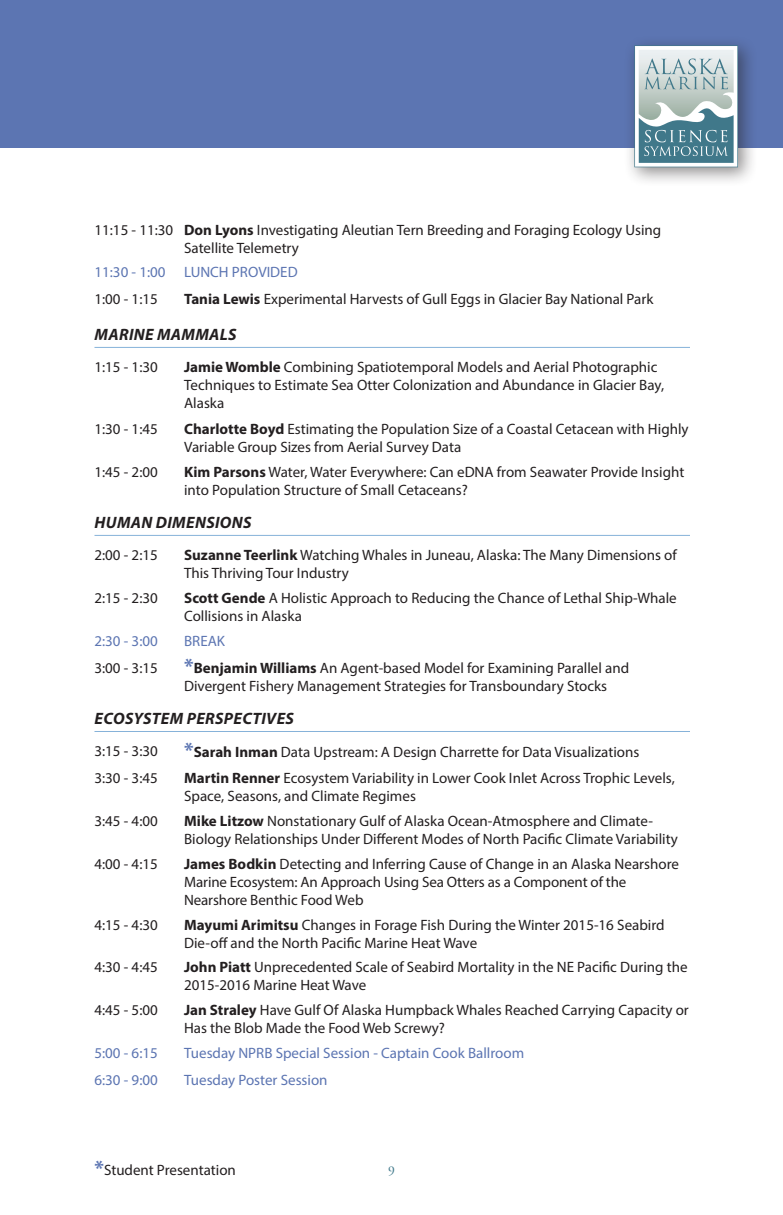
<style>
.page{position:relative;width:783px;height:1215px;background:#fff}
.page>*{position:absolute;margin:0;border:0;box-sizing:border-box;transform-origin:0 0}
.t1{font:italic 700 16.5px "Myriad Pro";letter-spacing:.02em;color:#231f20}
.t2{font:15px/18px "Myriad Pro";color:#231f20}
.t3{font:15px "Myriad Pro";color:#5c75b2}
.t4{font:13.5px "Adobe Garamond Pro";color:#40798b}
.s1{font-weight:700}
.s2{font-weight:700;font-size:21px;color:#5c75b2}
</style>
<div class="page">
<div style="left:0;top:0;width:783px;height:148px;background:#5c75b2"></div>
<div style="left:624px;top:35px;width:134px;height:153px;background:#231f20;opacity:.5"></div>
<svg style="left:634px;top:45px;width:104px;height:122px;background:#a6bdc3"></svg>
<hr style="left:94px;top:347px;width:596px;height:1px;background:#86b2d9">
<hr style="left:94px;top:535px;width:596px;height:1px;background:#86b2d9">
<hr style="left:94px;top:731px;width:596px;height:1px;background:#86b2d9">
<p class="t2" style="left:184px;top:220px;width:479px;text-indent:-90px">11:15 - 11:30 <span class="s1">Don Lyons</span> Investigating Aleutian Tern Breeding and Foraging Ecology Using<br>Satellite Telemetry</p>
<p class="t3" style="left:94px;top:263px;width:205px">11:30 - 1:00 LUNCH PROVIDED</p>
<p class="t2" style="left:94px;top:290px;width:65px">1:00 - 1:15</p>
<p class="t2" style="left:184px;top:290px;width:471px"><span class="s1">Tania Lewis</span> Experimental Harvests of Gull Eggs in Glacier Bay National Park</p>
<p class="t1" style="left:95px;top:324px;width:143px">MARINE MAMMALS</p>
<p class="t2" style="left:94px;top:358px;width:65px">1:15 - 1:30</p>
<p class="t2" style="left:184px;top:358px;width:482px"><span class="s1">Jamie Womble</span> Combining Spatiotemporal Models and Aerial Photographic<br>Techniques to Estimate Sea Otter Colonization and Abundance in Glacier Bay,<br>Alaska</p>
<p class="t2" style="left:94px;top:420px;width:65px">1:30 - 1:45</p>
<p class="t2" style="left:184px;top:420px;width:506px"><span class="s1">Charlotte Boyd</span> Estimating the Population Size of a Coastal Cetacean with Highly<br>Variable Group Sizes from Aerial Survey Data</p>
<p class="t2" style="left:94px;top:463px;width:65px">1:45 - 2:00</p>
<p class="t2" style="left:184px;top:463px;width:502px"><span class="s1">Kim Parsons</span> Water, Water Everywhere: Can eDNA from Seawater Provide Insight into Population Structure of Small Cetaceans?</p>
<p class="t1" style="left:95px;top:512px;width:158px">HUMAN DIMENSIONS</p>
<p class="t2" style="left:94px;top:546px;width:65px">2:00 - 2:15</p>
<p class="t2" style="left:184px;top:546px;width:494px"><span class="s1">Suzanne Teerlink</span> Watching Whales in Juneau, Alaska: The Many Dimensions of<br>This Thriving Tour Industry</p>
<p class="t2" style="left:94px;top:589px;width:65px">2:15 - 2:30</p>
<p class="t2" style="left:184px;top:589px;width:494px"><span class="s1">Scott Gende</span> A Holistic Approach to Reducing the Chance of Lethal Ship-Whale<br>Collisions in Alaska</p>
<p class="t3" style="left:94px;top:632px;width:65px">2:30 - 3:00</p>
<p class="t3" style="left:184px;top:632px;width:42px">BREAK</p>
<p class="t2" style="left:94px;top:659px;width:65px">3:00 - 3:15</p>
<p class="t2" style="left:184px;top:659px;width:447px"><span class="s2">*</span><span class="s1">Benjamin Williams</span> An Agent-based Model for Examining Parallel and<br>Divergent Fishery Management Strategies for Transboundary Stocks</p>
<p class="t1" style="left:95px;top:708px;width:201px">ECOSYSTEM PERSPECTIVES</p>
<p class="t2" style="left:94px;top:742px;width:65px">3:15 - 3:30</p>
<p class="t2" style="left:184px;top:743px;width:457px"><span class="s2">*</span><span class="s1">Sarah Inman</span> Data Upstream: A Design Charrette for Data Visualizations</p>
<p class="t2" style="left:94px;top:769px;width:65px">3:30 - 3:45</p>
<p class="t2" style="left:184px;top:769px;width:492px"><span class="s1">Martin Renner</span> Ecosystem Variability in Lower Cook Inlet Across Trophic Levels,<br>Space, Seasons, and Climate Regimes</p>
<p class="t2" style="left:94px;top:812px;width:65px">3:45 - 4:00</p>
<p class="t2" style="left:184px;top:812px;width:495px"><span class="s1">Mike Litzow</span> Nonstationary Gulf of Alaska Ocean-Atmosphere and Climate-<br>Biology Relationships Under Different Modes of North Pacific Climate Variability</p>
<p class="t2" style="left:94px;top:855px;width:65px">4:00 - 4:15</p>
<p class="t2" style="left:184px;top:855px;width:496px"><span class="s1">James Bodkin</span> Detecting and Inferring Cause of Change in an Alaska Nearshore<br>Marine Ecosystem: An Approach Using Sea Otters as a Component of the<br>Nearshore Benthic Food Web</p>
<p class="t2" style="left:94px;top:915px;width:65px">4:15 - 4:30</p>
<p class="t2" style="left:184px;top:915px;width:482px"><span class="s1">Mayumi Arimitsu</span> Changes in Forage Fish During the Winter 2015-16 Seabird<br>Die-off and the North Pacific Marine Heat Wave</p>
<p class="t2" style="left:94px;top:958px;width:65px">4:30 - 4:45</p>
<p class="t2" style="left:184px;top:958px;width:505px"><span class="s1">John Piatt</span> Unprecedented Scale of Seabird Mortality in the NE Pacific During the<br>2015-2016 Marine Heat Wave</p>
<p class="t2" style="left:94px;top:1001px;width:65px">4:45 - 5:00</p>
<p class="t2" style="left:184px;top:1001px;width:506px"><span class="s1">Jan Straley</span> Have Gulf Of Alaska Humpback Whales Reached Carrying Capacity or<br>Has the Blob Made the Food Web Screwy?</p>
<p class="t3" style="left:94px;top:1044px;width:65px">5:00 - 6:15</p>
<p class="t3" style="left:184px;top:1044px;width:342px">Tuesday NPRB Special Session - Captain Cook Ballroom</p>
<p class="t3" style="left:94px;top:1071px;width:65px">6:30 - 9:00</p>
<p class="t3" style="left:184px;top:1071px;width:145px">Tuesday Poster Session</p>
<p class="t2" style="left:94px;top:1160px;width:143px"><span class="s2">*</span>Student Presentation</p>
<p class="t4" style="left:388px;top:1163px;width:8px">9</p>
</div>
